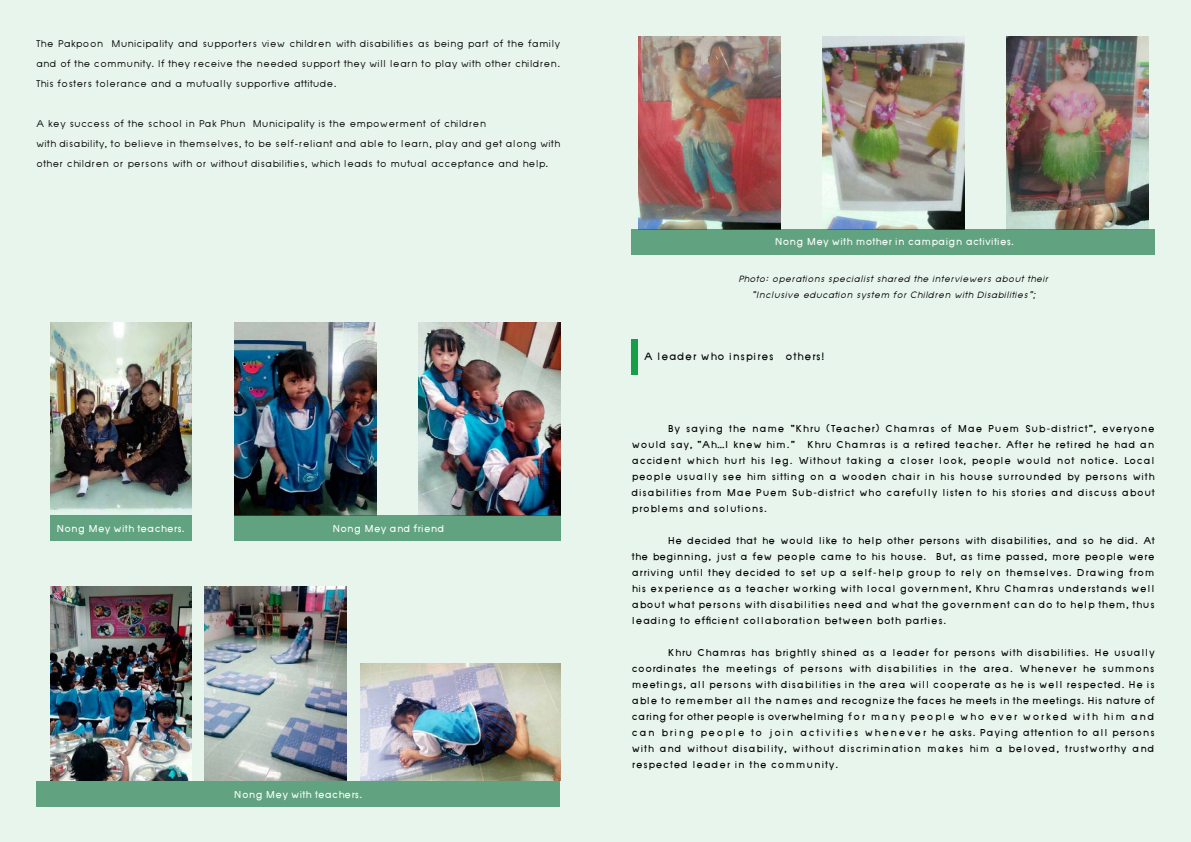
<style>
.page{position:relative;width:1191px;height:842px;background:#e8f5ed}
.page>*{position:absolute;margin:0;border:0;box-sizing:border-box;transform-origin:0 0}
.t1{font:700 17px "Chula Narak";color:#000}
.t2{font:700 16px/16px "Chula Narak";color:#000;text-align:justify}
.t3{font:16px/20px "Chula Narak";color:#000;text-align:justify}
.t4{font:700 16px "Chula Narak";letter-spacing:-.03em;color:#fff}
.t5{font:italic 15px/15.5px "Chula Narak";color:#000;text-align:center}
</style>
<div class="page">
<img style="left:50px;top:322px;width:142px;height:193px">
<img style="left:638px;top:36px;width:142px;height:193px">
<img style="left:50px;top:587px;width:142px;height:193px">
<img style="left:234px;top:322px;width:142px;height:194px">
<img style="left:822px;top:36px;width:142px;height:193px">
<img style="left:204px;top:587px;width:142px;height:193px">
<img style="left:418px;top:322px;width:142px;height:194px">
<img style="left:1006px;top:36px;width:142px;height:193px">
<img style="left:360px;top:664px;width:200px;height:116px">
<div style="left:50px;top:516px;width:142px;height:25px;background:#61a380"></div>
<div style="left:234px;top:516px;width:326px;height:25px;background:#61a380"></div>
<div style="left:631px;top:229px;width:524px;height:26px;background:#61a380"></div>
<div style="left:36px;top:781px;width:523px;height:26px;background:#61a380"></div>
<div style="left:631px;top:339px;width:7px;height:35px;background:#169e48"></div>
<p class="t3" style="left:36px;top:33px;width:526px">The Pakpoon Municipality and supporters view children with disabilities as being part of the family and of the community. If they receive the needed support they will learn to play with other children.<br>This fosters tolerance and a mutually supportive attitude.</p>
<p class="t3" style="left:36px;top:113px;width:526px;text-align:left">A key success of the school in Pak Phun Municipality is the empowerment of children<br>with disability, to believe in themselves, to be self-reliant and able to learn, play and get along with other children or persons with or without disabilities, which leads to mutual acceptance and help.</p>
<p class="t4" style="left:56px;top:518px;width:131px">Nong Mey with teachers.</p>
<p class="t4" style="left:332px;top:519px;width:114px">Nong Mey and friend</p>
<p class="t4" style="left:234px;top:784px;width:131px">Nong Mey with teachers.</p>
<p class="t4" style="left:774px;top:232px;width:242px">Nong Mey with mother in campaign activities.</p>
<p class="t5" style="left:738px;top:271px;width:312px">Photo: operations specialist shared the interviewers about their “Inclusive education system for Children with Disabilities”;</p>
<p class="t1" style="left:644px;top:346px;width:183px">A leader who inspires others!</p>
<p class="t2" style="left:631px;top:420px;width:525px;text-indent:36px">By saying the name “Khru (Teacher) Chamras of Mae Puem Sub-district”, everyone would say, “Ah…I knew him.” Khru Chamras is a retired teacher. After he retired he had an accident which hurt his leg. Without taking a closer look, people would not notice. Local people usually see him sitting on a wooden chair in his house surrounded by persons with disabilities from Mae Puem Sub-district who carefully listen to his stories and discuss about problems and solutions.</p>
<p class="t2" style="left:631px;top:532px;width:525px;text-indent:36px">He decided that he would like to help other persons with disabilities, and so he did. At the beginning, just a few people came to his house. But, as time passed, more people were arriving until they decided to set up a self-help group to rely on themselves. Drawing from his experience as a teacher working with local government, Khru Chamras understands well about what persons with disabilities need and what the government can do to help them, thus leading to efficient collaboration between both parties.</p>
<p class="t2" style="left:631px;top:644px;width:525px;text-indent:36px">Khru Chamras has brightly shined as a leader for persons with disabilities. He usually coordinates the meetings of persons with disabilities in the area. Whenever he summons meetings, all persons with disabilities in the area will cooperate as he is well respected. He is able to remember all the names and recognize the faces he meets in the meetings. His nature of caring for other people is overwhelming for many people who ever worked with him and can bring people to join activities whenever he asks. Paying attention to all persons with and without disability, without discrimination makes him a beloved, trustworthy and respected leader in the community.</p>
</div>
